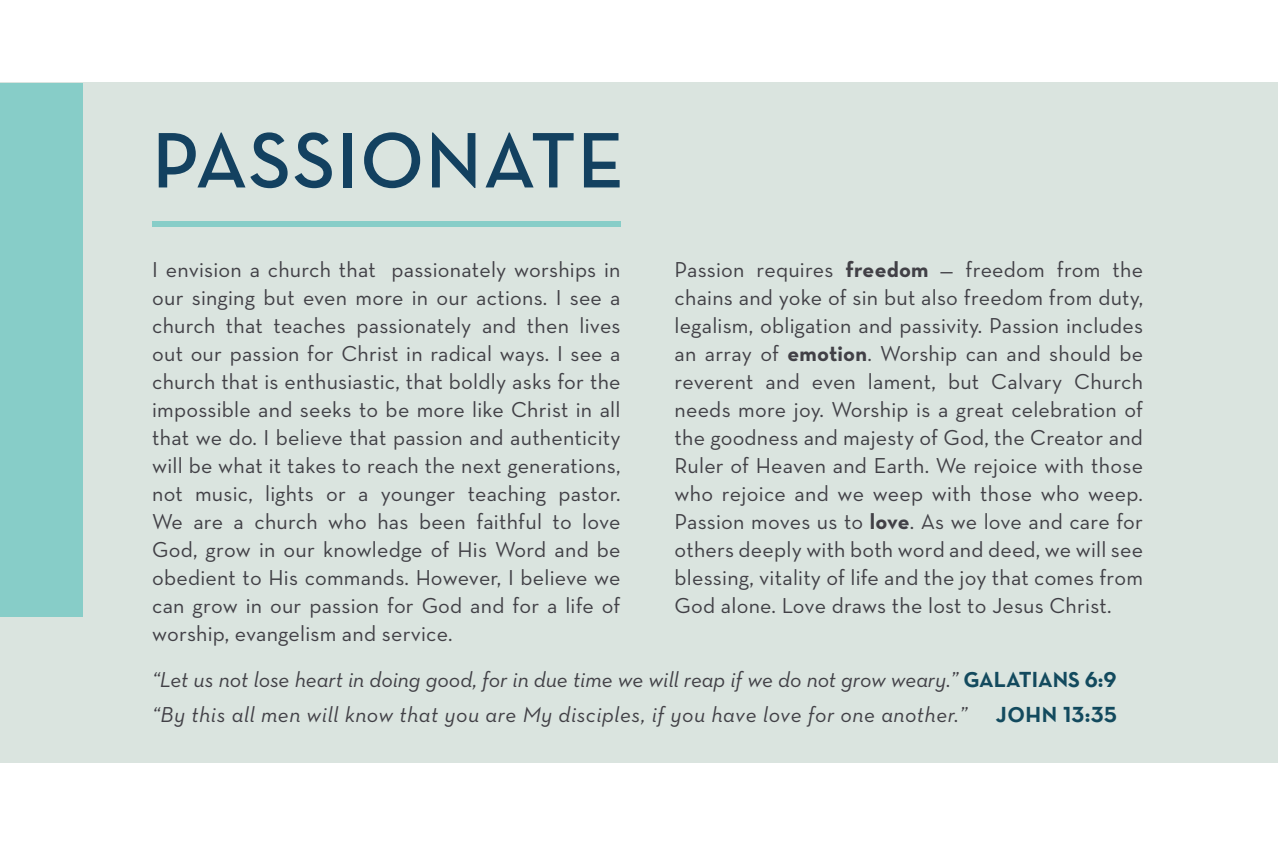
<style>
.page{position:relative;width:1278px;height:846px;background:#fff}
.page>*{position:absolute;margin:0;border:0;box-sizing:border-box;transform-origin:0 0}
.t1{font:600 80px "Neutra Text";letter-spacing:.015em;color:#134160}
.t2{font:22px/28px "Neutra Text";letter-spacing:.01em;color:#414046;text-align:justify}
.t3{font:italic 22px/35px "Neutra Text";letter-spacing:.005em;color:#414046}
.t4{font:700 22px "Neutraface Text TT";letter-spacing:.025em;color:#134a5e}
.s1{font-weight:700}
.s2{font-family:"Neutraface Text TT";font-weight:700;font-style:normal;color:#134a5e}
</style>
<div class="page">
<div style="left:0;top:83px;width:1278px;height:680px;background:#dae4df"></div>
<div style="left:152px;top:222px;width:469px;height:5px;background:#87cdc8"></div>
<div style="left:0;top:83px;width:83px;height:534px;background:#87cdc8"></div>
<h1 class="t1" style="left:152px;top:111px;width:474px">PASSIONATE</h1>
<p class="t2" style="left:152px;top:255px;width:470px">I envision a church that passionately worships in our singing but even more in our actions. I see a church that teaches passionately and then lives out our passion for Christ in radical ways. I see a church that is enthusiastic, that boldly asks for the impossible and seeks to be more like Christ in all that we do. I believe that passion and authenticity will be what it takes to reach the next generations, not music, lights or a younger teaching pastor.<br>We are a church who has been faithful to love God, grow in our knowledge of His Word and be obedient to His commands. However, I believe we can grow in our passion for God and for a life of worship, evangelism and service.</p>
<p class="t2" style="left:675px;top:255px;width:470px">Passion requires <span class="s1">freedom</span> — freedom from the chains and yoke of sin but also freedom from duty, legalism, obligation and passivity. Passion includes an array of <span class="s1">emotion</span>. Worship can and should be reverent and even lament, but Calvary Church needs more joy. Worship is a great celebration of the goodness and majesty of God, the Creator and Ruler of Heaven and Earth. We rejoice with those who rejoice and we weep with those who weep.<br>Passion moves us to <span class="s1">love</span>. As we love and care for others deeply with both word and deed, we will see blessing, vitality of life and the joy that comes from God alone. Love draws the lost to Jesus Christ.</p>
<p class="t3" style="left:152px;top:662px;width:966px">“Let us not lose heart in doing good, for in due time we will reap if we do not grow weary.” <span class="s2">GALATIANS 6:9 </span>“By this all men will know that you are My disciples, if you have love for one another.”</p>
<p class="t4" style="left:996px;top:701px;width:122px">JOHN 13:35</p>
</div>
